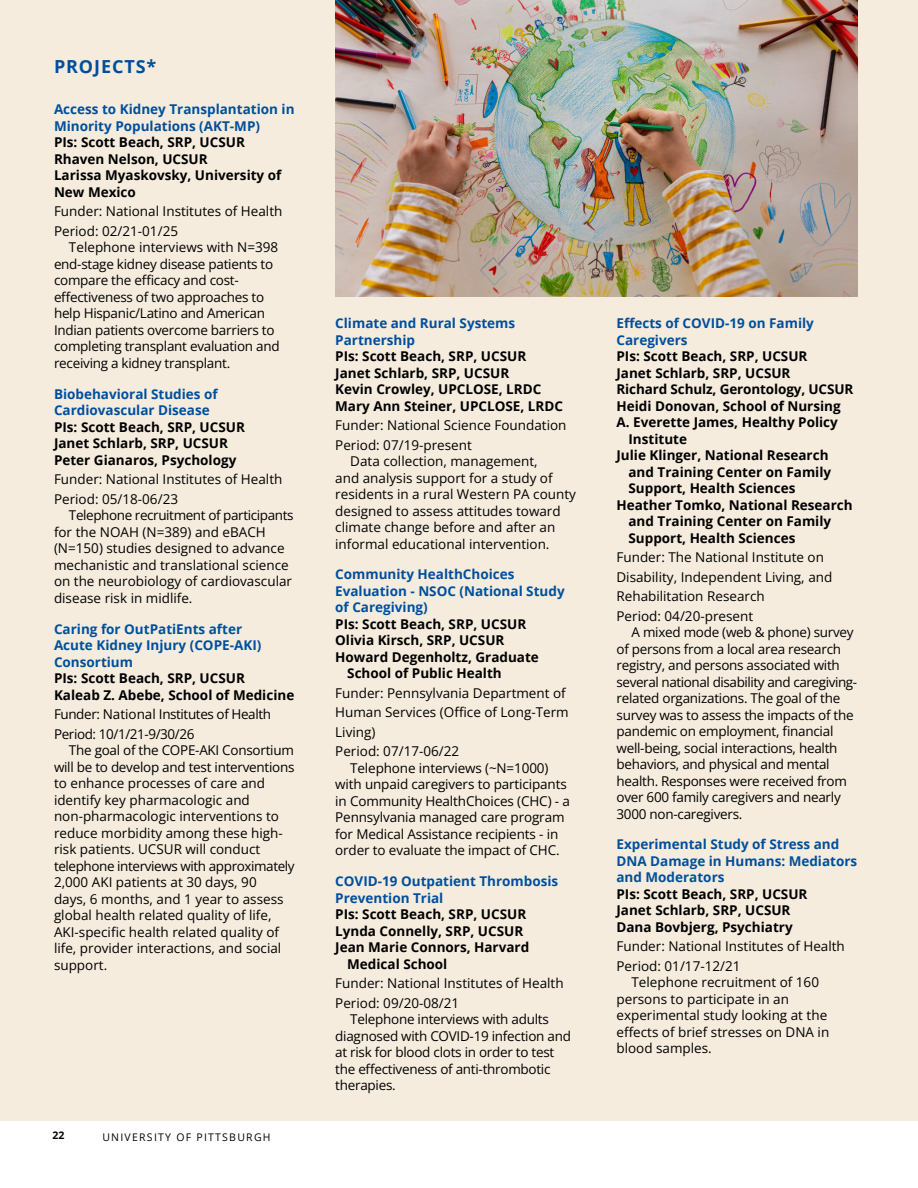
<style>
.page{position:relative;width:918px;height:1188px;background:#fff}
.page>*{position:absolute;margin:0;border:0;box-sizing:border-box;transform-origin:0 0}
.Headline_apk{font:700 18px "Open Sans";letter-spacing:.05em;color:#004f9d}
.body_copy_apk{font:13.5px/16.5px "Open Sans";color:#000}
.Project_Body_Text{font:700 13.5px/16.5px "Open Sans";color:#000}
.body_copy_apk-2{font:13.5px/16.5px "Open Sans";letter-spacing:-.02em;color:#000}
.Project_Body_Text-2{font:700 13.5px/16.5px "Open Sans";color:#004f9d}
.body_copy_apk-3{font:13.5px/19.5px "Open Sans";letter-spacing:-.03em;color:#000}
.Project_Body_Text-3{font:13.5px "Open Sans";color:#000}
.t1{font:10.5px "Open Sans";letter-spacing:.12em;color:#000}
.t2{font:700 10.5px "Open Sans";color:#000}
</style>
<div class="page">
<div style="left:0;top:0;width:918px;height:1120px;background:#f5ecdd"></div>
<img style="left:335px;top:0;width:522px;height:297px">
<hr style="left:917px;top:0;width:1px;height:1122px;background:#f5ecdd">
<p class="Headline_apk" style="left:54px;top:54px;width:104px">PROJECTS*</p>
<p class="Project_Body_Text-2" style="left:54px;top:101px;width:242px">Access to Kidney Transplantation in<br>Minority Populations (AKT-MP)</p>
<p class="Project_Body_Text" style="left:54px;top:134px;width:193px">PIs: Scott Beach, SRP, UCSUR</p>
<p class="Project_Body_Text" style="left:54px;top:150px;width:155px">Rhaven Nelson, UCSUR</p>
<p class="Project_Body_Text" style="left:54px;top:167px;width:229px">Larissa Myaskovsky, University of<br>New Mexico</p>
<p class="Project_Body_Text-3" style="left:54px;top:202px;width:230px">Funder: National Institutes of Health</p>
<p class="body_copy_apk" style="left:54px;top:222px;width:126px">Period: 02/21-01/25</p>
<p class="body_copy_apk-2" style="left:54px;top:239px;width:227px;text-indent:15px">Telephone interviews with N=398 end-stage kidney disease patients to compare the efficacy and cost&shy;effectiveness of two approaches to help Hispanic/Latino and American Indian patients overcome barriers to completing transplant evaluation and receiving a kidney transplant.</p>
<p class="Project_Body_Text-2" style="left:54px;top:385px;width:165px">Biobehavioral Studies of<br>Cardiovascular Disease</p>
<p class="Project_Body_Text" style="left:54px;top:418px;width:193px">PIs: Scott Beach, SRP, UCSUR</p>
<p class="Project_Body_Text" style="left:54px;top:435px;width:176px">Janet Schlarb, SRP, UCSUR</p>
<p class="Project_Body_Text" style="left:54px;top:451px;width:184px">Peter Gianaros, Psychology</p>
<p class="body_copy_apk" style="left:54px;top:471px;width:230px">Funder: National Institutes of Health</p>
<p class="body_copy_apk" style="left:54px;top:490px;width:126px">Period: 05/18-06/23</p>
<p class="body_copy_apk" style="left:54px;top:507px;width:241px;text-indent:15px">Telephone recruitment of participants for the NOAH (N=389) and eBACH (N=150) studies designed to advance mechanistic and translational science on the neurobiology of cardiovascular disease risk in midlife.</p>
<p class="Project_Body_Text-2" style="left:54px;top:620px;width:209px">Caring for OutPatiEnts after<br>Acute Kidney Injury (COPE-AKI)<br>Consortium</p>
<p class="Project_Body_Text" style="left:54px;top:670px;width:193px">PIs: Scott Beach, SRP, UCSUR</p>
<p class="Project_Body_Text" style="left:54px;top:686px;width:242px">Kaleab Z. Abebe, School of Medicine</p>
<p class="body_copy_apk-3" style="left:54px;top:704px;width:219px">Funder: National Institutes of Health<br>Period: 10/1/21-9/30/26</p>
<p class="body_copy_apk" style="left:54px;top:742px;width:242px;text-indent:15px">The goal of the COPE-AKI Consortium will be to develop and test interventions to enhance processes of care and identify key pharmacologic and non-pharmacologic interventions to reduce morbidity among these high&shy;risk patients. UCSUR will conduct telephone interviews with approximately 2,000 AKI patients at 30 days, 90<br>days, 6 months, and 1 year to assess global health related quality of life, AKI-specific health related quality of life, provider interactions, and social support.</p>
<p class="t2" style="left:52px;top:1128px;width:13px">22</p>
<p class="t1" style="left:102px;top:1130px;width:170px">UNIVERSITY OF PITTSBURGH</p>
<p class="Project_Body_Text-2" style="left:335px;top:315px;width:181px">Climate and Rural Systems<br>Partnership</p>
<p class="Project_Body_Text" style="left:335px;top:348px;width:193px">PIs: Scott Beach, SRP, UCSUR</p>
<p class="Project_Body_Text" style="left:335px;top:364px;width:176px">Janet Schlarb, SRP, UCSUR</p>
<p class="Project_Body_Text" style="left:335px;top:381px;width:208px">Kevin Crowley, UPCLOSE, LRDC</p>
<p class="Project_Body_Text" style="left:335px;top:397px;width:229px">Mary Ann Steiner, UPCLOSE, LRDC</p>
<p class="body_copy_apk" style="left:335px;top:417px;width:233px">Funder: National Science Foundation</p>
<p class="body_copy_apk" style="left:335px;top:436px;width:138px">Period: 07/19-present</p>
<p class="body_copy_apk" style="left:335px;top:453px;width:242px;text-indent:15px">Data collection, management,<br>and analysis support for a study of residents in a rural Western PA county designed to assess attitudes toward climate change before and after an informal educational intervention.</p>
<p class="Project_Body_Text-2" style="left:335px;top:566px;width:231px">Community HealthChoices<br>Evaluation - NSOC (National Study of Caregiving)</p>
<p class="Project_Body_Text" style="left:335px;top:616px;width:193px">PIs: Scott Beach, SRP, UCSUR</p>
<p class="Project_Body_Text" style="left:335px;top:632px;width:171px">Olivia Kirsch, SRP, UCSUR</p>
<p class="Project_Body_Text" style="left:347px;top:649px;width:193px;text-indent:-12px">Howard Degenholtz, Graduate<br>School of Public Health</p>
<p class="body_copy_apk" style="left:335px;top:683px;width:235px;line-height:19.5px">Funder: Pennsylvania Department of<br>Human Services (Office of Long-Term<br>Living)<br>Period: 07/17-06/22</p>
<p class="body_copy_apk" style="left:335px;top:760px;width:236px;text-indent:15px">Telephone interviews (~N=1000) with unpaid caregivers to participants in Community HealthChoices (CHC) - a Pennsylvania managed care program for Medical Assistance recipients - in order to evaluate the impact of CHC.</p>
<p class="Project_Body_Text-2" style="left:335px;top:873px;width:225px">COVID-19 Outpatient Thrombosis<br>Prevention Trial</p>
<p class="Project_Body_Text" style="left:335px;top:906px;width:193px">PIs: Scott Beach, SRP, UCSUR</p>
<p class="Project_Body_Text" style="left:335px;top:922px;width:190px">Lynda Connelly, SRP, UCSUR</p>
<p class="Project_Body_Text" style="left:347px;top:939px;width:184px;text-indent:-12px">Jean Marie Connors, Harvard<br>Medical School</p>
<p class="body_copy_apk" style="left:335px;top:975px;width:230px">Funder: National Institutes of Health</p>
<p class="body_copy_apk" style="left:335px;top:994px;width:126px">Period: 09/20-08/21</p>
<p class="body_copy_apk-2" style="left:335px;top:1011px;width:237px;text-indent:15px">Telephone interviews with adults diagnosed with COVID-19 infection and at risk for blood clots in order to test the effectiveness of anti-thrombotic therapies.</p>
<p class="Project_Body_Text-2" style="left:616px;top:315px;width:199px">Effects of COVID-19 on Family<br>Caregivers</p>
<p class="Project_Body_Text" style="left:616px;top:348px;width:193px">PIs: Scott Beach, SRP, UCSUR</p>
<p class="Project_Body_Text" style="left:616px;top:364px;width:176px">Janet Schlarb, SRP, UCSUR</p>
<p class="Project_Body_Text" style="left:616px;top:381px;width:238px">Richard Schulz, Gerontology, UCSUR</p>
<p class="Project_Body_Text" style="left:616px;top:397px;width:226px">Heidi Donovan, School of Nursing</p>
<p class="Project_Body_Text" style="left:628px;top:414px;width:211px;text-indent:-12px">A. Everette James, Healthy Policy<br>Institute</p>
<p class="Project_Body_Text" style="left:628px;top:447px;width:204px;text-indent:-12px">Julie Klinger, National Research and Training Center on Family<br>Support, Health Sciences</p>
<p class="Project_Body_Text" style="left:628px;top:496px;width:226px;text-indent:-12px">Heather Tomko, National Research and Training Center on Family<br>Support, Health Sciences</p>
<p class="body_copy_apk" style="left:616px;top:547px;width:217px;line-height:19.5px">Funder: The National Institute on<br>Disability, Independent Living, and<br>Rehabilitation Research</p>
<p class="body_copy_apk" style="left:616px;top:607px;width:138px">Period: 04/20-present</p>
<p class="body_copy_apk-2" style="left:616px;top:624px;width:242px;text-indent:15px">A mixed mode (web &amp; phone) survey of persons from a local area research registry, and persons associated with several national disability and caregiving&shy;related organizations. The goal of the survey was to assess the impacts of the pandemic on employment, financial well-being, social interactions, health behaviors, and physical and mental health. Responses were received from over 600 family caregivers and nearly 3000 non-caregivers.</p>
<p class="Project_Body_Text-2" style="left:616px;top:836px;width:242px">Experimental Study of Stress and<br>DNA Damage in Humans: Mediators and Moderators</p>
<p class="Project_Body_Text" style="left:616px;top:886px;width:193px">PIs: Scott Beach, SRP, UCSUR</p>
<p class="Project_Body_Text" style="left:616px;top:902px;width:176px">Janet Schlarb, SRP, UCSUR</p>
<p class="Project_Body_Text" style="left:616px;top:919px;width:178px">Dana Bovbjerg, Psychiatry</p>
<p class="body_copy_apk" style="left:616px;top:938px;width:230px">Funder: National Institutes of Health</p>
<p class="body_copy_apk" style="left:616px;top:958px;width:126px">Period: 01/17-12/21</p>
<p class="body_copy_apk" style="left:616px;top:974px;width:214px;text-indent:15px">Telephone recruitment of 160 persons to participate in an experimental study looking at the effects of brief stresses on DNA in blood samples.</p>
</div>
